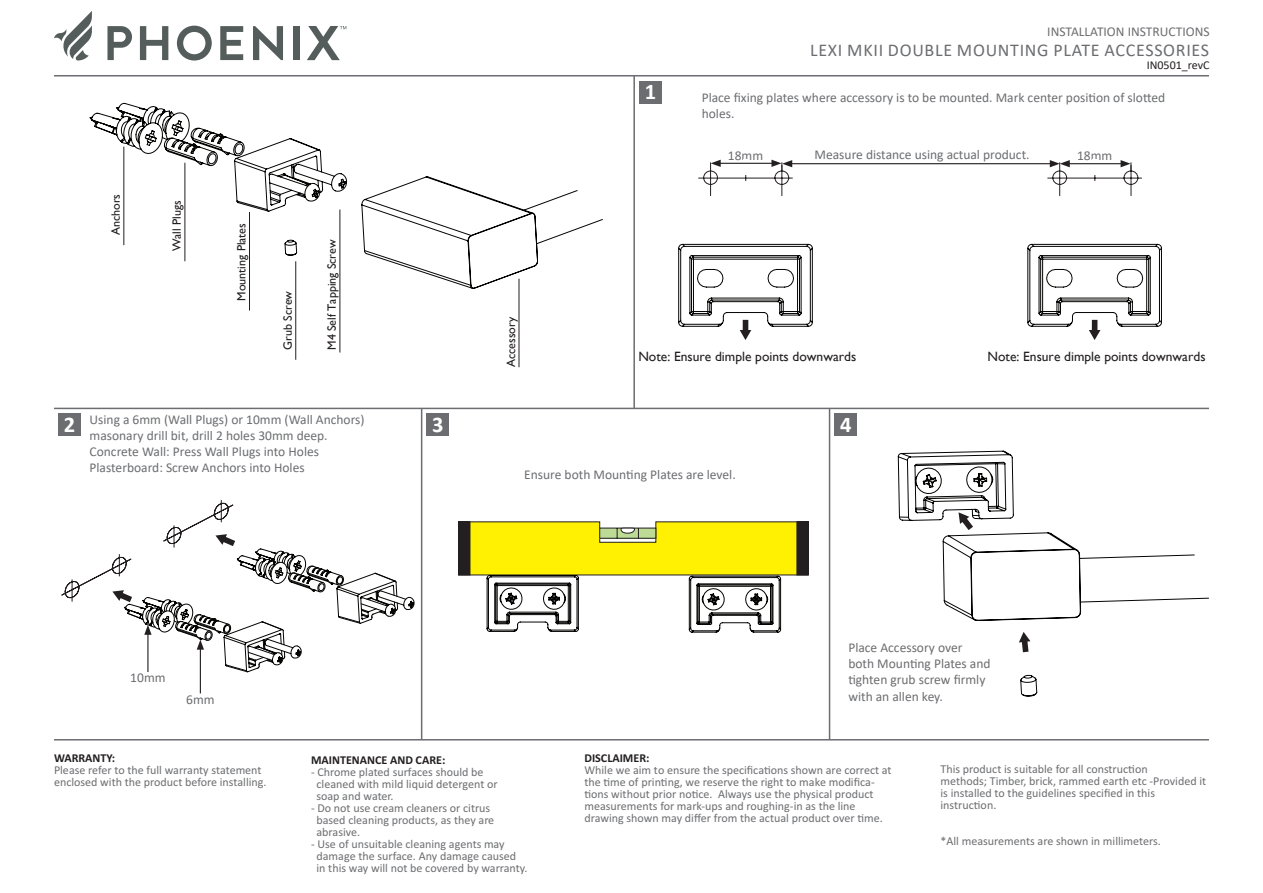
<style>
.page{position:relative;width:1263px;height:893px;background:#fff}
.page>*{position:absolute;margin:0;border:0;box-sizing:border-box;transform-origin:0 0}
.t1{font:700 22.5px "Calibri";color:#fff}
.t2{font:18px "Calibri";letter-spacing:.04em;color:#6c6d70}
.t3{font:13.5px/16.2px "Calibri";color:#6c6d70}
.t4{font:13.5px "Gill Sans";color:#231f20}
.t5{font:12px/12px "Calibri";color:#6c6d70}
.t6{font:12px "Gill Sans";color:#231f20}
.t7{font:700 12px "Calibri";color:#231f20}
.t8{font:12px "Calibri";color:#231f20}
</style>
<div class="page">
<div style="left:639px;top:81px;width:22px;height:22px;background:#6c6d70"></div>
<div style="left:58px;top:414px;width:23px;height:22px;background:#6c6d70"></div>
<div style="left:427px;top:414px;width:22px;height:22px;background:#6c6d70"></div>
<div style="left:835px;top:414px;width:22px;height:22px;background:#6c6d70"></div>
<hr style="left:54px;top:75px;width:1155px;height:2px;background:#6c6d70">
<hr style="left:54px;top:739px;width:1155px;height:1px;background:#6c6d70">
<hr style="left:633px;top:76px;width:2px;height:332px;background:#6c6d70">
<hr style="left:54px;top:408px;width:1155px;height:1px;background:#6c6d70">
<hr style="left:829px;top:408px;width:1px;height:331px;background:#6c6d70">
<hr style="left:421px;top:408px;width:1px;height:332px;background:#6c6d70">
<svg style="left:107px;top:26px;width:25px;height:34px"></svg>
<svg style="left:54px;top:11px;width:38px;height:50px"></svg>
<svg style="left:140px;top:26px;width:28px;height:34px"></svg>
<svg style="left:253px;top:26px;width:30px;height:34px"></svg>
<div style="left:294px;top:26px;width:6px;height:34px;background:#545d5b"></div>
<svg style="left:220px;top:26px;width:23px;height:34px"></svg>
<svg style="left:177px;top:26px;width:35px;height:35px"></svg>
<svg style="left:307px;top:26px;width:39px;height:34px"></svg>
<svg style="left:89px;top:102px;width:514px;height:187px"></svg>
<hr style="left:519px;top:279px;width:1px;height:88px;background:#231f20">
<hr style="left:340px;top:210px;width:1px;height:142px;background:#231f20">
<hr style="left:249px;top:212px;width:1px;height:98px;background:#231f20">
<hr style="left:295px;top:261px;width:1px;height:99px;background:#231f20">
<hr style="left:185px;top:163px;width:1px;height:98px;background:#231f20">
<hr style="left:124px;top:147px;width:1px;height:98px;background:#231f20">
<svg style="left:678px;top:243px;width:135px;height:97px"></svg>
<svg style="left:1027px;top:243px;width:135px;height:97px"></svg>
<svg style="left:458px;top:521px;width:351px;height:112px"></svg>
<svg style="left:897px;top:450px;width:312px;height:247px"></svg>
<svg style="left:958px;top:512px;width:15px;height:18px"></svg>
<svg style="left:1019px;top:632px;width:11px;height:20px"></svg>
<hr style="left:790px;top:163px;width:262px;height:1px;background:#231f20">
<svg style="left:698px;top:160px;width:95px;height:36px"></svg>
<svg style="left:1047px;top:160px;width:95px;height:36px"></svg>
<hr style="left:200px;top:647px;width:1px;height:46px;background:#231f20">
<svg style="left:61px;top:500px;width:354px;height:173px"></svg>
<p class="t3" style="left:1047px;top:23px;width:164px">INSTALLATION INSTRUCTIONS</p>
<p class="t2" style="left:810px;top:37px;width:401px">LEXI MKII DOUBLE MOUNTING PLATE ACCESSORIES</p>
<p class="t6" style="left:109px;top:235px;width:43px;rotate:-90deg">Anchors</p>
<p class="t6" style="left:170px;top:251px;width:52px;rotate:-90deg">Wall Plugs</p>
<p class="t6" style="left:234px;top:300px;width:79px;rotate:-90deg">Mounting Plates</p>
<p class="t6" style="left:281px;top:350px;width:60px;rotate:-90deg">Grub Screw</p>
<p class="t6" style="left:325px;top:350px;width:112px;rotate:-90deg">M4 Self Tapping Screw</p>
<p class="t6" style="left:504px;top:367px;width:52px;rotate:-90deg">Accessory</p>
<p class="t1" style="left:645px;top:76px;width:13px">1</p>
<p class="t8" style="left:1147px;top:57px;width:64px">IN0501_revC</p>
<p class="t3" style="left:702px;top:89px;width:465px">Place fixing plates where accessory is to be mounted. Mark center position of slotted holes.</p>
<p class="t3" style="left:728px;top:147px;width:37px">18mm</p>
<p class="t3" style="left:814px;top:146px;width:216px">Measure distance using actual product.</p>
<p class="t3" style="left:1077px;top:147px;width:37px">18mm</p>
<p class="t4" style="left:638px;top:349px;width:219px">Note: Ensure dimple points downwards</p>
<p class="t4" style="left:987px;top:349px;width:219px">Note: Ensure dimple points downwards</p>
<p class="t3" style="left:90px;top:411px;width:277px">Using a 6mm (Wall Plugs) or 10mm (Wall Anchors) masonary drill bit, drill 2 holes 30mm deep.</p>
<p class="t3" style="left:90px;top:443px;width:231px">Concrete Wall: Press Wall Plugs into Holes</p>
<p class="t3" style="left:90px;top:459px;width:217px">Plasterboard: Screw Anchors into Holes</p>
<p class="t1" style="left:64px;top:408px;width:13px">2</p>
<p class="t1" style="left:432px;top:408px;width:13px">3</p>
<p class="t1" style="left:840px;top:408px;width:13px">4</p>
<p class="t3" style="left:524px;top:466px;width:213px">Ensure both Mounting Plates are level.</p>
<p class="t3" style="left:130px;top:669px;width:37px">10mm</p>
<p class="t3" style="left:186px;top:691px;width:30px">6mm</p>
<p class="t7" style="left:54px;top:749px;width:63px">WARRANTY:</p>
<p class="t5" style="left:54px;top:763px;width:214px">Please refer to the full warranty statement enclosed with the product before installing.</p>
<p class="t7" style="left:311px;top:751px;width:136px">MAINTENANCE AND CARE:</p>
<p class="t5" style="left:316px;top:765px;width:183px;text-indent:-5px">- Chrome plated surfaces should be cleaned with mild liquid detergent or soap and water.</p>
<p class="t5" style="left:316px;top:801px;width:179px;text-indent:-5px">- Do not use cream cleaners or citrus based cleaning products, as they are abrasive.</p>
<p class="t5" style="left:316px;top:838px;width:213px;text-indent:-5px">- Use of unsuitable cleaning agents may damage the surface. Any damage caused in this way will not be covered by warranty.</p>
<p class="t3" style="left:848px;top:639px;width:144px">Place Accessory over both Mounting Plates and tighten grub screw firmly with an allen key.</p>
<p class="t7" style="left:584px;top:749px;width:67px">DISCLAIMER:</p>
<p class="t5" style="left:584px;top:763px;width:309px">While we aim to ensure the specifica ons shown are correct at</p>
<p class="t5" style="left:584px;top:775px;width:292px">the me of prin ng, we reserve the right to make modifica-</p>
<p class="t5" style="left:591px;top:788px;width:284px">ons without prior no ce. Always use the physical product</p>
<p class="t5" style="left:584px;top:800px;width:273px">measurements for mark-ups and roughing-in as the line</p>
<p class="t5" style="left:584px;top:812px;width:300px">drawing shown may differ from the actual product over me.</p>
<p class="t5" style="left:940px;top:762px;width:267px">This product is suitable for all construc on<br>methods; Timber, brick, rammed earth etc -Provided it is installed to the guidelines specified in this<br>instruc on.</p>
<p class="t5" style="left:940px;top:835px;width:222px">*All measurements are shown in millimeters.</p>
</div>
